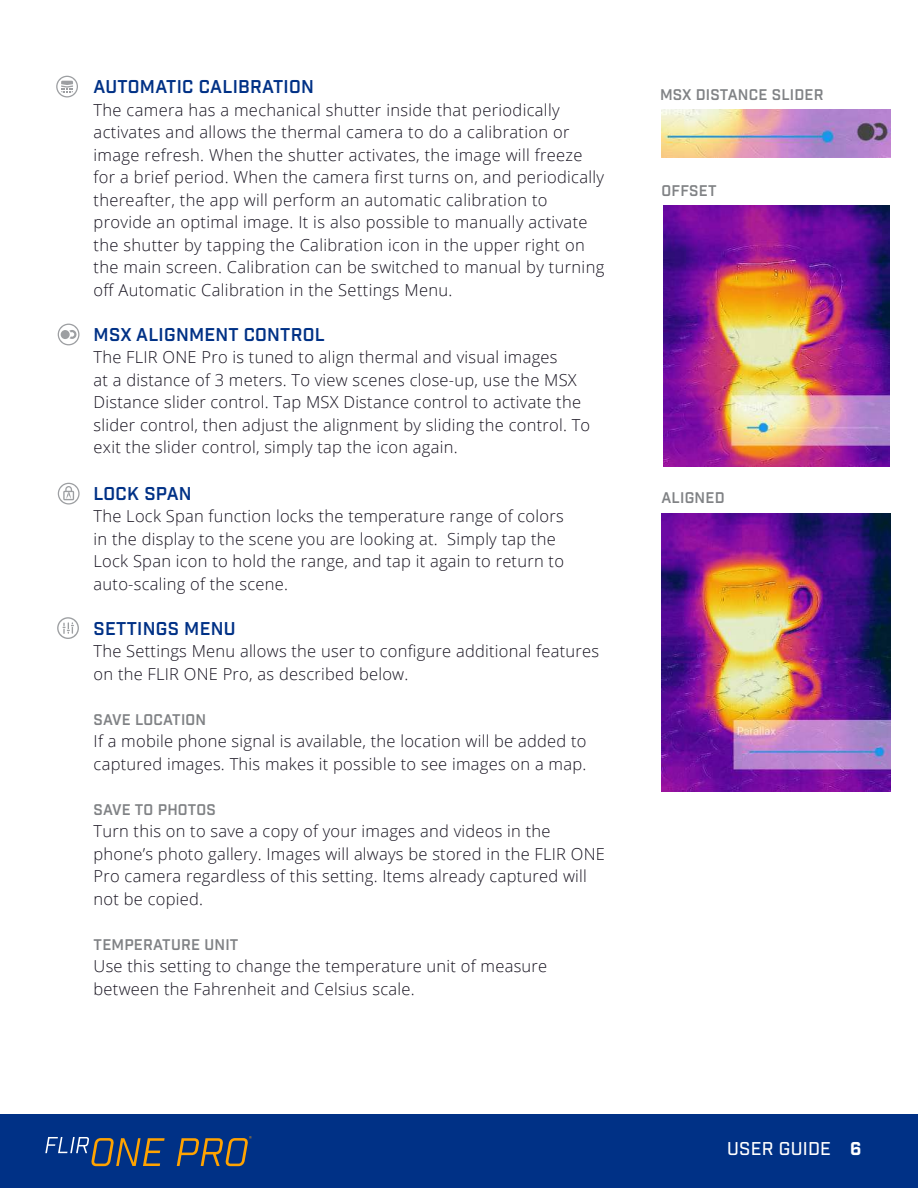
<style>
.page{position:relative;width:918px;height:1188px;background:#fff}
.page>*{position:absolute;margin:0;border:0;box-sizing:border-box;transform-origin:0 0}
.t1{font:600 18px "Industry";letter-spacing:.015em;color:#003186}
.t2{font:500 18px "Industry";letter-spacing:.015em;color:#fff}
.t3{font:300 16.5px/22.5px "Open Sans";letter-spacing:.015em;color:#16121f}
.t4{font:600 15px "Industry";letter-spacing:.015em;color:#808285}
.s1{font-weight:700}
</style>
<div class="page">
<div style="left:0;top:1114px;width:918px;height:74px;background:#003186"></div>
<svg style="left:45px;top:1137px;width:120px;height:29px"></svg>
<svg style="left:177px;top:1136px;width:75px;height:30px"></svg>
<img style="left:663px;top:206px;width:227px;height:260px">
<img style="left:662px;top:513px;width:229px;height:279px">
<img style="left:662px;top:110px;width:229px;height:47px">
<svg style="left:58px;top:324px;width:22px;height:21px"></svg>
<svg style="left:56px;top:76px;width:22px;height:22px"></svg>
<svg style="left:57px;top:617px;width:22px;height:22px"></svg>
<svg style="left:58px;top:483px;width:22px;height:22px"></svg>
<p class="t1" style="left:94px;top:76px;width:222px">AUTOMATIC CALIBRATION</p>
<p class="t3" style="left:94px;top:98px;width:512px">The camera has a mechanical shutter inside that periodically activates and allows the thermal camera to do a calibration or image refresh. When the shutter activates, the image will freeze for a brief period. When the camera first turns on, and periodically thereafter, the app will perform an automatic calibration to provide an optimal image. It is also possible to manually activate the shutter by tapping the Calibration icon in the upper right on the main screen. Calibration can be switched to manual by turning off Automatic Calibration in the Settings Menu.</p>
<p class="t1" style="left:94px;top:323px;width:233px">MSX ALIGNMENT CONTROL</p>
<p class="t3" style="left:94px;top:345px;width:498px">The FLIR ONE Pro is tuned to align thermal and visual images<br>at a distance of 3 meters. To view scenes close-up, use the MSX Distance slider control. Tap MSX Distance control to activate the slider control, then adjust the alignment by sliding the control. To exit the slider control, simply tap the icon again.</p>
<p class="t1" style="left:94px;top:482px;width:100px">LOCK SPAN</p>
<p class="t3" style="left:94px;top:504px;width:472px">The Lock Span function locks the temperature range of colors in the display to the scene you are looking at. Simply tap the Lock Span icon to hold the range, and tap it again to return to auto-scaling of the scene.</p>
<p class="t1" style="left:94px;top:617px;width:143px">SETTINGS MENU</p>
<p class="t3" style="left:94px;top:639px;width:507px">The Settings Menu allows the user to configure additional features on the FLIR ONE Pro, as described below.</p>
<p class="t4" style="left:94px;top:710px;width:114px">SAVE LOCATION</p>
<p class="t3" style="left:94px;top:729px;width:495px">If a mobile phone signal is available, the location will be added to captured images. This makes it possible to see images on a map.</p>
<p class="t4" style="left:94px;top:800px;width:124px">SAVE TO PHOTOS</p>
<p class="t3" style="left:94px;top:819px;width:513px">Turn this on to save a copy of your images and videos in the phone’s photo gallery. Images will always be stored in the FLIR ONE Pro camera regardless of this setting. Items already captured will not be copied.</p>
<p class="t4" style="left:94px;top:935px;width:146px">TEMPERATURE UNIT</p>
<p class="t3" style="left:94px;top:954px;width:455px">Use this setting to change the temperature unit of measure between the Fahrenheit and Celsius scale.</p>
<p class="t4" style="left:660px;top:85px;width:165px">MSX DISTANCE SLIDER</p>
<p class="t4" style="left:662px;top:181px;width:57px">OFFSET</p>
<p class="t4" style="left:662px;top:489px;width:65px">ALIGNED</p>
<p class="t2" style="left:727px;top:1138px;width:136px">USER GUIDE <span class="s1">6</span></p>
</div>
